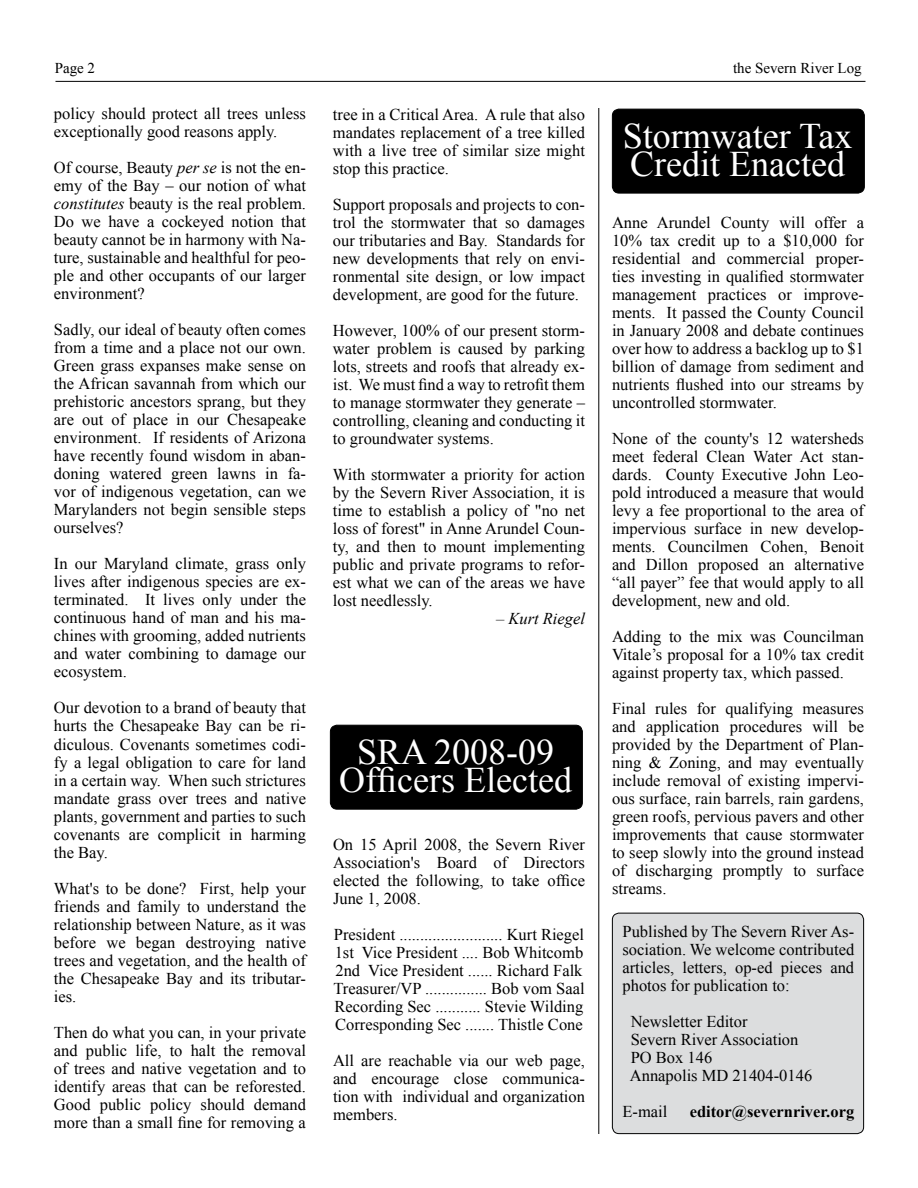
<style>
.page{position:relative;width:918px;height:1188px;background:#fff}
.page>*{position:absolute;margin:0;border:0;box-sizing:border-box;transform-origin:0 0}
.t1{font:36px/28px "Times New Roman";color:#fff;text-align:center}
.t2{font:16.5px/18px "Times New Roman";color:#000;text-align:justify}
.t3{font:700 16.5px "Times New Roman";color:#000}
.t4{font:italic 16.5px "Times New Roman";color:#000}
.t5{font:15px "Times New Roman";color:#000}
.s1{font-style:italic}
</style>
<div class="page">
<hr style="left:56px;top:81px;width:810px;height:1px;background:#000">
<div style="left:330px;top:725px;width:252px;height:84px;background:#000;border-radius:7px"></div>
<div style="left:330px;top:725px;width:253px;height:85px;border:1px solid #000;border-radius:7px"></div>
<div style="left:612px;top:109px;width:252px;height:84px;background:#000;border-radius:7px"></div>
<div style="left:612px;top:109px;width:253px;height:84px;border:1px solid #000;border-radius:7px"></div>
<div style="left:612px;top:913px;width:252px;height:221px;background:#dcddde;border-radius:7px"></div>
<div style="left:612px;top:913px;width:252px;height:221px;border:1px solid #000;border-radius:7px"></div>
<hr style="left:598px;top:108px;width:1px;height:1026px;background:#000">
<p class="t5" style="left:55px;top:58px;width:42px">Page 2</p>
<p class="t5" style="left:733px;top:58px;width:130px">the Severn River Log</p>
<p class="t2" style="left:54px;top:105px;width:253px">policy should protect all trees unless exceptionally good reasons apply.</p>
<p class="t2" style="left:54px;top:159px;width:254px">Of course, Beauty <span class="s1">per se</span> is not the en&shy;emy of the Bay – our notion of what <span class="s1">constitutes</span> beauty is the real problem.<br>Do we have a cockeyed notion that beauty cannot be in harmony with Na&shy;ture, sustainable and healthful for peo&shy;ple and other occupants of our larger environment?</p>
<p class="t2" style="left:54px;top:321px;width:254px">Sadly, our ideal of beauty often comes from a time and a place not our own.<br>Green grass expanses make sense on the African savannah from which our prehistoric ancestors sprang, but they are out of place in our Chesapeake environment. If residents of Arizona have recently found wisdom in aban&shy;doning watered green lawns in fa&shy;vor of indigenous vegetation, can we Marylanders not begin sensible steps ourselves?</p>
<p class="t2" style="left:54px;top:555px;width:254px">In our Maryland climate, grass only lives after indigenous species are ex&shy;terminated. It lives only under the continuous hand of man and his ma&shy;chines with grooming, added nutrients and water combining to damage our ecosystem.</p>
<p class="t2" style="left:54px;top:699px;width:254px">Our devotion to a brand of beauty that hurts the Chesapeake Bay can be ri&shy;diculous. Covenants sometimes codi&shy;fy a legal obligation to care for land in a certain way. When such strictures mandate grass over trees and native plants, government and parties to such covenants are complicit in harming the Bay.</p>
<p class="t2" style="left:54px;top:879px;width:254px">What's to be done? First, help your friends and family to understand the relationship between Nature, as it was before we began destroying native trees and vegetation, and the health of the Chesapeake Bay and its tributar&shy;ies.</p>
<p class="t2" style="left:54px;top:1023px;width:254px">Then do what you can, in your private and public life, to halt the removal of trees and native vegetation and to identify areas that can be reforested.<br>Good public policy should demand more than a small fine for removing a</p>
<p class="t2" style="left:333px;top:105px;width:254px">tree in a Critical Area. A rule that also mandates replacement of a tree killed with a live tree of similar size might stop this practice.</p>
<p class="t2" style="left:333px;top:195px;width:254px">Support proposals and projects to con&shy;trol the stormwater that so damages our tributaries and Bay. Standards for new developments that rely on envi&shy;ronmental site design, or low impact development, are good for the future.</p>
<p class="t2" style="left:333px;top:321px;width:254px">However, 100% of our present storm&shy;water problem is caused by parking lots, streets and roofs that already ex&shy;ist. We must find a way to retrofit them to manage stormwater they generate – controlling, cleaning and conducting it to groundwater systems.</p>
<p class="t2" style="left:333px;top:465px;width:254px">With stormwater a priority for action by the Severn River Association, it is time to establish a policy of "no net loss of forest" in Anne Arundel Coun&shy;ty, and then to mount implementing public and private programs to refor&shy;est what we can of the areas we have lost needlessly.</p>
<p class="t4" style="left:496px;top:607px;width:90px">– Kurt Riegel</p>
<h1 class="t1" style="left:339px;top:738px;width:234px">SRA 2008-09<br>Officers Elected</h1>
<p class="t2" style="left:333px;top:835px;width:254px">On 15 April 2008, the Severn River Association's Board of Directors elected the following, to take office June 1, 2008.</p>
<p class="t2" style="left:333px;top:925px;width:253px;text-align:left">President ......................... Kurt Riegel 1st Vice President .... Bob Whitcomb 2nd Vice President ...... Richard Falk Treasurer/VP ............... Bob vom Saal Recording Sec ........... Stevie Wilding Corresponding Sec ....... Thistle Cone</p>
<p class="t2" style="left:333px;top:1051px;width:254px">All are reachable via our web page, and encourage close communica&shy;tion with individual and organization members.</p>
<h1 class="t1" style="left:623px;top:122px;width:231px;text-align:left">Stormwater Tax<br>Credit Enacted</h1>
<p class="t2" style="left:612px;top:213px;width:254px">Anne Arundel County will offer a 10% tax credit up to a $10,000 for residential and commercial proper&shy;ties investing in qualified stormwater management practices or improve&shy;ments. It passed the County Council in January 2008 and debate continues over how to address a backlog up to $1 billion of damage from sediment and nutrients flushed into our streams by uncontrolled stormwater.</p>
<p class="t2" style="left:612px;top:429px;width:254px">None of the county's 12 watersheds meet federal Clean Water Act stan&shy;dards. County Executive John Leo&shy;pold introduced a measure that would levy a fee proportional to the area of impervious surface in new develop&shy;ments. Councilmen Cohen, Benoit and Dillon proposed an alternative “all payer” fee that would apply to all development, new and old.</p>
<p class="t2" style="left:612px;top:627px;width:254px">Adding to the mix was Councilman Vitale’s proposal for a 10% tax credit against property tax, which passed.</p>
<p class="t2" style="left:612px;top:699px;width:254px">Final rules for qualifying measures and application procedures will be provided by the Department of Plan&shy;ning &amp; Zoning, and may eventually include removal of existing impervi&shy;ous surface, rain barrels, rain gardens, green roofs, pervious pavers and other improvements that cause stormwater to seep slowly into the ground instead of discharging promptly to surface streams.</p>
<p class="t2" style="left:622px;top:922px;width:233px">Published by The Severn River As&shy;sociation. We welcome contributed articles, letters, op-ed pieces and photos for publication to:</p>
<p class="t2" style="left:630px;top:1012px;width:184px;text-align:left">Newsletter Editor<br>Severn River Association<br>PO Box 146<br>Annapolis MD 21404-0146</p>
<p class="t2" style="left:622px;top:1102px;width:46px">E-mail</p>
<p class="t3" style="left:690px;top:1100px;width:166px">editor@severnriver.org</p>
</div>
